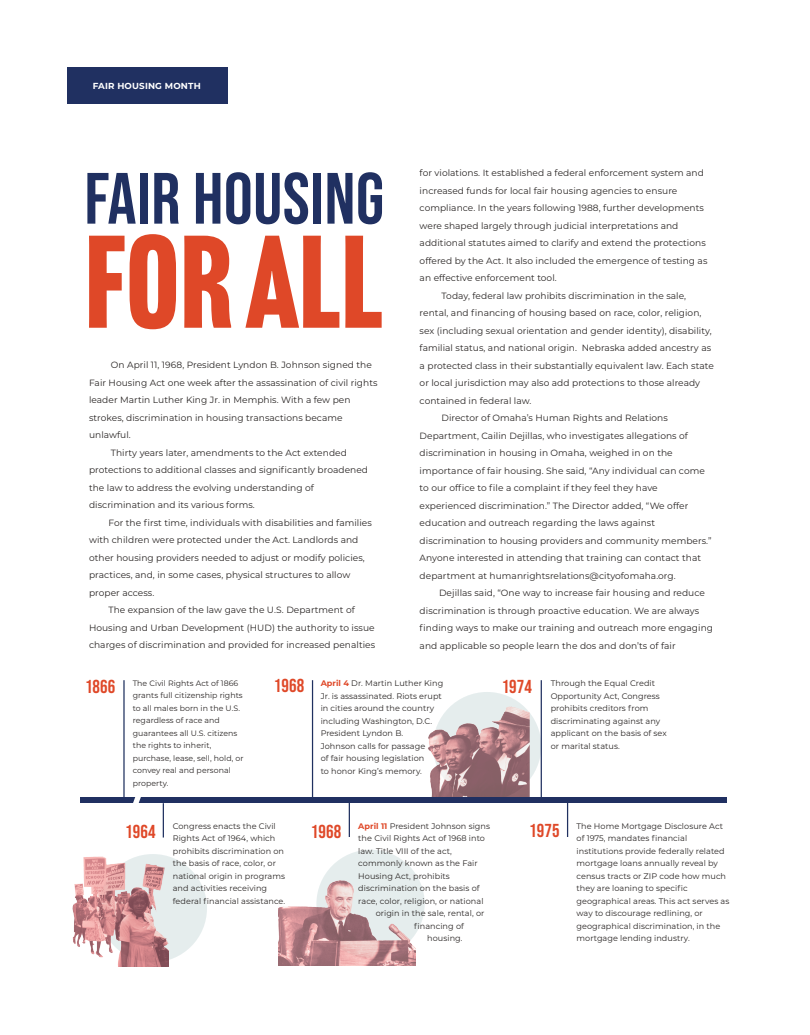
<style>
.page{position:relative;width:810px;height:1035px;background:#fff}
.page>*{position:absolute;margin:0;border:0;box-sizing:border-box;transform-origin:0 0}
.t1{font:128.75px "Headline Gothic ATF";letter-spacing:.005em;color:#df4828}
.t2{font:18.75px "Bebas Neue";letter-spacing:.005em;color:#df4828}
.t3{font:9px "Montserrat";letter-spacing:.005em;color:#292524}
.t4{font:700 8.75px "Montserrat";letter-spacing:.02em;color:#fff}
.t5{font:8.12px/12.5px "Montserrat";letter-spacing:.005em;color:#292524}
.t6{font:7.75px/12.5px "Montserrat";letter-spacing:.005em;color:#292524}
.s1{font-weight:700;color:#df4828}
</style>
<div class="page">
<div style="left:433px;top:692px;width:108px;height:108px;background:#e5eded;border-radius:50%"></div>
<img style="left:428px;top:707px;width:102px;height:90px">
<div style="left:316px;top:850px;width:109px;height:108px;background:#e5eded;border-radius:50%"></div>
<img style="left:278px;top:875px;width:137px;height:91px">
<div style="left:99px;top:854px;width:108px;height:108px;background:#e5eded;border-radius:50%"></div>
<div style="left:68px;top:68px;width:160px;height:36px;background:#203061"></div>
<div style="left:80px;top:797px;width:647px;height:6px;background:#203061"></div>
<svg style="left:133px;top:797px;width:8px;height:6px"></svg>
<img style="left:73px;top:854px;width:95px;height:112px">
<hr style="left:123px;top:680px;width:2px;height:117px;background:#203160">
<hr style="left:163px;top:803px;width:1px;height:35px;background:#203160">
<hr style="left:312px;top:680px;width:1px;height:120px;background:#203160">
<hr style="left:541px;top:680px;width:1px;height:120px;background:#203160">
<hr style="left:349px;top:803px;width:1px;height:34px;background:#203160">
<hr style="left:567px;top:800px;width:1px;height:37px;background:#203160">
<svg style="left:87px;top:173px;width:49px;height:51px"></svg>
<div style="left:140px;top:173px;width:8px;height:51px;background:#203061"></div>
<svg style="left:154px;top:173px;width:25px;height:51px"></svg>
<svg style="left:196px;top:173px;width:24px;height:51px"></svg>
<svg style="left:226px;top:172px;width:24px;height:52px"></svg>
<svg style="left:256px;top:172px;width:52px;height:52px"></svg>
<div style="left:313px;top:173px;width:8px;height:51px;background:#203061"></div>
<svg style="left:327px;top:173px;width:25px;height:51px"></svg>
<svg style="left:358px;top:172px;width:24px;height:52px"></svg>
<p class="t4" style="left:93px;top:79px;width:110px">FAIR HOUSING MONTH</p>
<p class="t1" style="left:85px;top:207px;width:299px">FOR ALL</p>
<p class="t3" style="left:111px;top:359px;width:263px">On April 11, 1968, President Lyndon B. Johnson signed the</p>
<p class="t3" style="left:89px;top:376px;width:290px">Fair Housing Act one week after the assassination of civil rights</p>
<p class="t3" style="left:89px;top:394px;width:263px">leader Martin Luther King Jr. in Memphis. With a few pen</p>
<p class="t3" style="left:89px;top:411px;width:255px">strokes, discrimination in housing transactions became</p>
<p class="t3" style="left:89px;top:429px;width:43px">unlawful.</p>
<p class="t3" style="left:111px;top:446px;width:238px">Thirty years later, amendments to the Act extended</p>
<p class="t3" style="left:89px;top:464px;width:281px">protections to additional classes and significantly broadened</p>
<p class="t3" style="left:89px;top:481px;width:226px">the law to address the evolving understanding of</p>
<p class="t3" style="left:89px;top:499px;width:167px">discrimination and its various forms.</p>
<p class="t3" style="left:108px;top:516px;width:265px">For the first time, individuals with disabilities and families</p>
<p class="t3" style="left:89px;top:534px;width:271px">with children were protected under the Act. Landlords and</p>
<p class="t3" style="left:89px;top:551px;width:277px">other housing providers needed to adjust or modify policies,</p>
<p class="t3" style="left:89px;top:569px;width:263px">practices, and, in some cases, physical structures to allow</p>
<p class="t3" style="left:89px;top:586px;width:67px">proper access.</p>
<p class="t3" style="left:108px;top:604px;width:248px">The expansion of the law gave the U.S. Department of</p>
<p class="t3" style="left:89px;top:621px;width:287px">Housing and Urban Development (HUD) the authority to issue</p>
<p class="t3" style="left:89px;top:639px;width:288px">charges of discrimination and provided for increased penalties</p>
<p class="t3" style="left:420px;top:167px;width:286px">for violations. It established a federal enforcement system and</p>
<p class="t3" style="left:420px;top:184px;width:259px">increased funds for local fair housing agencies to ensure</p>
<p class="t3" style="left:420px;top:202px;width:286px">compliance. In the years following 1988, further developments</p>
<p class="t3" style="left:420px;top:219px;width:260px">were shaped largely through judicial interpretations and</p>
<p class="t3" style="left:420px;top:237px;width:288px">additional statutes aimed to clarify and extend the protections</p>
<p class="t3" style="left:420px;top:254px;width:289px">offered by the Act. It also included the emergence of testing as</p>
<p class="t3" style="left:420px;top:272px;width:139px">an effective enforcement tool.</p>
<p class="t3" style="left:442px;top:289px;width:246px">Today, federal law prohibits discrimination in the sale,</p>
<p class="t3" style="left:420px;top:307px;width:283px">rental, and financing of housing based on race, color, religion,</p>
<p class="t3" style="left:420px;top:324px;width:293px">sex (including sexual orientation and gender identity), disability,</p>
<p class="t3" style="left:420px;top:342px;width:293px">familial status, and national origin. Nebraska added ancestry as</p>
<p class="t3" style="left:420px;top:359px;width:296px">a protected class in their substantially equivalent law. Each state</p>
<p class="t3" style="left:420px;top:377px;width:282px">or local jurisdiction may also add protections to those already</p>
<p class="t3" style="left:420px;top:394px;width:113px">contained in federal law.</p>
<p class="t3" style="left:442px;top:412px;width:228px">Director of Omaha’s Human Rights and Relations</p>
<p class="t3" style="left:420px;top:429px;width:270px">Department, Cailin Dejillas, who investigates allegations of</p>
<p class="t3" style="left:420px;top:447px;width:255px">discrimination in housing in Omaha, weighed in on the</p>
<p class="t3" style="left:420px;top:464px;width:287px">importance of fair housing. She said, “Any individual can come</p>
<p class="t3" style="left:420px;top:482px;width:240px">to our office to file a complaint if they feel they have</p>
<p class="t3" style="left:420px;top:499px;width:270px">experienced discrimination.” The Director added, “We offer</p>
<p class="t3" style="left:420px;top:517px;width:237px">education and outreach regarding the laws against</p>
<p class="t3" style="left:420px;top:534px;width:293px">discrimination to housing providers and community members.”</p>
<p class="t3" style="left:420px;top:552px;width:283px">Anyone interested in attending that training can contact that</p>
<p class="t3" style="left:420px;top:569px;width:258px">department at humanrightsrelations@cityofomaha.org.</p>
<p class="t3" style="left:439px;top:587px;width:267px">Dejillas said, “One way to increase fair housing and reduce</p>
<p class="t3" style="left:420px;top:604px;width:281px">discrimination is through proactive education. We are always</p>
<p class="t3" style="left:420px;top:622px;width:295px">finding ways to make our training and outreach more engaging</p>
<p class="t3" style="left:420px;top:639px;width:258px">and applicable so people learn the dos and don’ts of fair</p>
<p class="t2" style="left:85px;top:676px;width:32px">1866</p>
<p class="t2" style="left:274px;top:675px;width:32px">1968</p>
<p class="t5" style="left:551px;top:677px;width:118px">Through the Equal Credit<br>Opportunity Act, Congress prohibits creditors from discriminating against any applicant on the basis of sex or marital status.</p>
<p class="t5" style="left:321px;top:677px;width:124px"><span class="s1">April 4</span> Dr. Martin Luther King<br>Jr. is assassinated. Riots erupt in cities around the country including Washington, D.C.<br>President Lyndon B.<br>Johnson calls for passage<br>of fair housing legislation<br>to honor King’s memory.</p>
<p class="t2" style="left:502px;top:676px;width:32px">1974</p>
<p class="t6" style="left:133px;top:677px;width:112px">The Civil Rights Act of 1866 grants full citizenship rights to all males born in the U.S. regardless of race and guarantees all U.S. citizens the rights to inherit, purchase, lease, sell, hold, or convey real and personal property.</p>
<p class="t5" style="left:173px;top:819px;width:114px">Congress enacts the Civil<br>Rights Act of 1964, which prohibits discrimination on the basis of race, color, or national origin in programs and activities receiving federal financial assistance.</p>
<p class="t5" style="left:358px;top:819px;width:133px"><span class="s1">April 11</span> President Johnson signs</p>
<p class="t5" style="left:358px;top:832px;width:128px">the Civil Rights Act of 1968 into</p>
<p class="t5" style="left:358px;top:844px;width:95px">law. Title VIII of the act,</p>
<p class="t5" style="left:358px;top:857px;width:121px">commonly known as the Fair</p>
<p class="t5" style="left:358px;top:869px;width:93px">Housing Act, prohibits</p>
<p class="t5" style="left:358px;top:882px;width:123px">discrimination on the basis of</p>
<p class="t5" style="left:358px;top:894px;width:127px">race, color, religion, or national</p>
<p class="t5" style="left:376px;top:907px;width:110px">origin in the sale, rental, or</p>
<p class="t5" style="left:414px;top:919px;width:51px">financing of</p>
<p class="t5" style="left:427px;top:932px;width:37px">housing.</p>
<p class="t2" style="left:311px;top:820px;width:32px">1968</p>
<p class="t5" style="left:577px;top:819px;width:154px">The Home Mortgage Disclosure Act of 1975, mandates financial institutions provide federally related mortgage loans annually reveal by census tracts or ZIP code how much they are loaning to specific geographical areas. This act serves as way to discourage redlining, or geographical discrimination, in the mortgage lending industry.</p>
<p class="t2" style="left:529px;top:820px;width:32px">1975</p>
<p class="t2" style="left:125px;top:820px;width:32px">1964</p>
</div>
